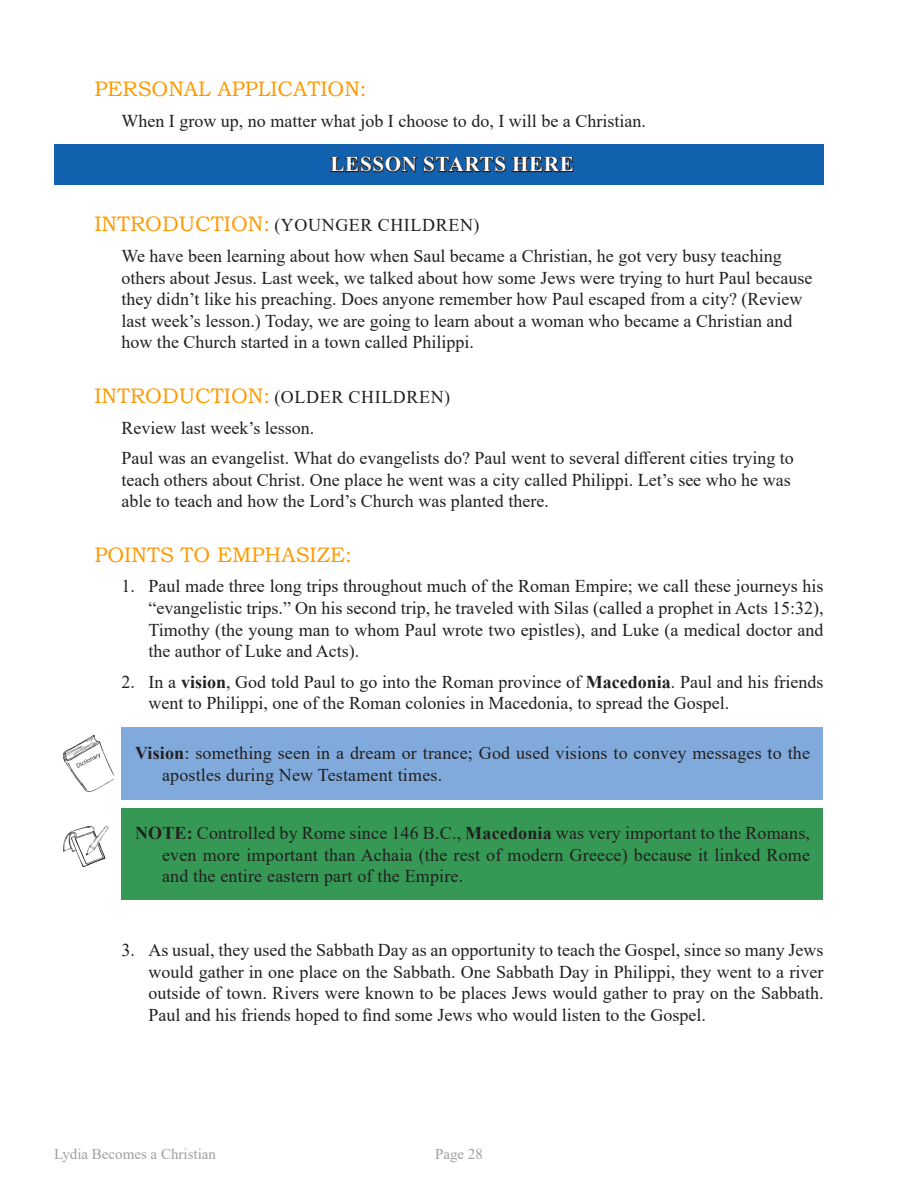
<style>
.page{position:relative;width:918px;height:1188px;background:#fff}
.page>*{position:absolute;margin:0;border:0;box-sizing:border-box;transform-origin:0 0}
.Heading_1{font:21px "Bookman Old Style";color:#f90}
.Lesson_Start_Text{font:700 21px "Times New Roman";letter-spacing:.035em;color:#fff}
.Body_Text_Indented{font:18px/21.6px "Times New Roman";color:#231f20}
.Boxed_Text{font:18px/21.6px "Times New Roman";letter-spacing:.01em;color:#231f20}
.Heading_1-2{font:18px "Times New Roman";letter-spacing:.035em;color:#231f20}
.t1{font:15px "Times New Roman";color:#9d9fa2}
.s1{font-family:"Bookman Old Style";font-size:21px;color:#f90}
.s2{font-weight:700}
</style>
<div class="page">
<div style="left:54px;top:144px;width:770px;height:41px;background:#1161af"></div>
<svg style="left:330px;top:156px;width:244px;height:17px"></svg>
<div style="left:122px;top:727px;width:702px;height:73px;background:#80aadb"></div>
<img style="left:63px;top:736px;width:51px;height:55px">
<div style="left:122px;top:809px;width:702px;height:91px;background:#359854"></div>
<img style="left:63px;top:827px;width:46px;height:39px">
<p class="Heading_1" style="left:94px;top:75px;width:274px">PERSONAL APPLICATION:</p>
<p class="Body_Text_Indented" style="left:122px;top:109px;width:526px">When I grow up, no matter what job I choose to do, I will be a Christian.</p>
<p class="Lesson_Start_Text" style="left:331px;top:149px;width:245px">LESSON STARTS HERE</p>
<p class="Heading_1-2" style="left:94px;top:213px;width:386px"><span class="s1">INTRODUCTION:</span> (YOUNGER CHILDREN)</p>
<p class="Body_Text_Indented" style="left:122px;top:245px;width:692px">We have been learning about how when Saul became a Christian, he got very busy teaching others about Jesus. Last week, we talked about how some Jews were trying to hurt Paul because they didn’t like his preaching. Does anyone remember how Paul escaped from a city? (Review last week’s lesson.) Today, we are going to learn about a woman who became a Christian and how the Church started in a town called Philippi.</p>
<p class="Heading_1-2" style="left:94px;top:384px;width:357px"><span class="s1">INTRODUCTION:</span> (OLDER CHILDREN)</p>
<p class="Body_Text_Indented" style="left:122px;top:416px;width:194px">Review last week’s lesson.</p>
<p class="Body_Text_Indented" style="left:122px;top:447px;width:674px">Paul was an evangelist. What do evangelists do? Paul went to several different cities trying to teach others about Christ. One place he went was a city called Philippi. Let’s see who he was able to teach and how the Lord’s Church was planted there.</p>
<p class="Heading_1" style="left:94px;top:541px;width:259px">POINTS TO EMPHASIZE:</p>
<p class="Body_Text_Indented" style="left:148px;top:575px;width:677px;text-align:justify;text-indent:-27px">1. Paul made three long trips throughout much of the Roman Empire; we call these journeys his “evangelistic trips.” On his second trip, he traveled with Silas (called a prophet in Acts 15:32), Timothy (the young man to whom Paul wrote two epistles), and Luke (a medical doctor and the author of Luke and Acts).</p>
<p class="Body_Text_Indented" style="left:148px;top:670px;width:677px;text-indent:-27px">2. In a <span class="s2">vision</span>, God told Paul to go into the Roman province of <span class="s2">Macedonia</span>. Paul and his friends went to Philippi, one of the Roman colonies in Macedonia, to spread the Gospel.</p>
<p class="Boxed_Text" style="left:162px;top:742px;width:650px;text-indent:-27px"><span class="s2">Vision</span>: something seen in a dream or trance; God used visions to convey messages to the apostles during New Testament times.</p>
<p class="Boxed_Text" style="left:162px;top:822px;width:650px;text-align:justify;text-indent:-27px"><span class="s2">NOTE:</span> Controlled by Rome since 146 B.C., <span class="s2">Macedonia</span> was very important to the Romans, even more important than Achaia (the rest of modern Greece) because it linked Rome and the entire eastern part of the Empire.</p>
<p class="Body_Text_Indented" style="left:148px;top:939px;width:677px;text-align:justify;text-indent:-27px">3. As usual, they used the Sabbath Day as an opportunity to teach the Gospel, since so many Jews would gather in one place on the Sabbath. One Sabbath Day in Philippi, they went to a river outside of town. Rivers were known to be places Jews would gather to pray on the Sabbath.<br>Paul and his friends hoped to find some Jews who would listen to the Gospel.</p>
<p class="t1" style="left:54px;top:1143px;width:164px">Lydia Becomes a Christian</p>
<p class="t1" style="left:435px;top:1143px;width:49px">Page 28</p>
</div>
